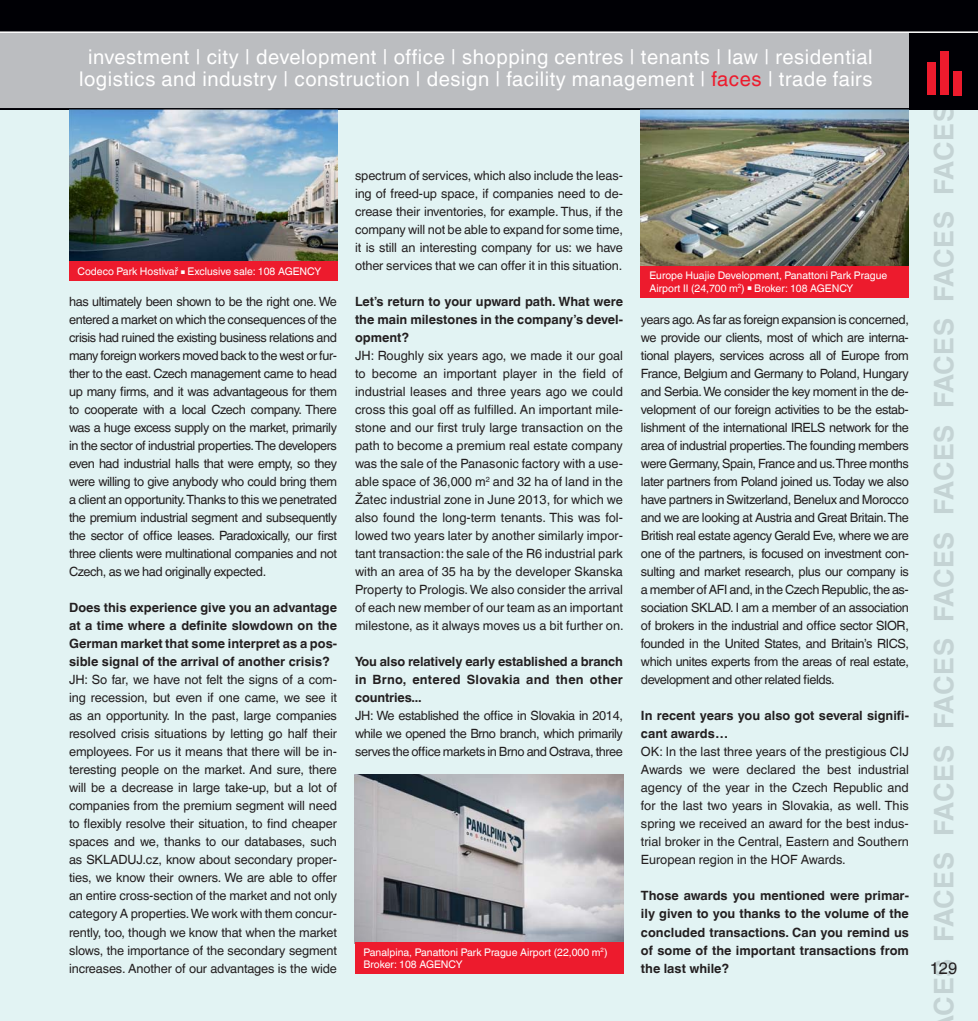
<style>
.page{position:relative;width:978px;height:1021px;background:#fff}
.page>*{position:absolute;margin:0;border:0;box-sizing:border-box;transform-origin:0 0}
.t1{font:700 27px "Helvetica World";letter-spacing:.02em;color:#c4d3d4}
.t2{font:20.25px/22.5px "Helvetica World";letter-spacing:.025em;color:#fff;text-align:center}
.t3{font:16.5px "Helvetica World";color:#231f20}
.t4{font:12.75px/18px "Helvetica World";letter-spacing:-.01em;color:#231f20;text-align:justify}
.t5{font:700 12.75px/18px "Helvetica World";color:#231f20;text-align:justify}
.t6{font:10.5px/12.1px "Helvetica World";color:#fff}
.s1{color:#ed1b2d}
.s2{font-size:5.25px}
</style>
<div class="page">
<div style="left:0;top:109px;width:978px;height:911px;background:#e2f3f3"></div>
<div style="left:0;top:32px;width:978px;height:77px;background:#000005"></div>
<div style="left:927px;top:63px;width:9px;height:32px;background:#ed1b2d"></div>
<div style="left:940px;top:51px;width:9px;height:44px;background:#ed1b2d"></div>
<div style="left:953px;top:71px;width:9px;height:24px;background:#ed1b2d"></div>
<div style="left:0;top:0;width:978px;height:32px;background:#000005"></div>
<div style="left:0;top:32px;width:909px;height:77px;background:#bbbdc0"></div>
<img style="left:641px;top:109px;width:268px;height:157px">
<div style="left:641px;top:266px;width:268px;height:32px;background:#ed1b2d"></div>
<img style="left:355px;top:774px;width:268px;height:168px">
<div style="left:355px;top:942px;width:268px;height:32px;background:#ed1b2d"></div>
<img style="left:69px;top:109px;width:268px;height:153px">
<div style="left:69px;top:262px;width:268px;height:19px;background:#ed1b2d"></div>
<hr style="left:0;top:108px;width:978px;height:1px;background:#000005">
<hr style="left:0;top:31px;width:978px;height:2px;background:#fff">
<h2 class="t2" style="left:79px;top:43px;width:795px">investment | city | development | office | shopping centres | tenants | law | residential logistics and industry | construction | design | facility management | <span class="s1">faces</span> | trade fairs</h2>
<p class="t6" style="left:78px;top:264px;width:245px">Codeco Park Hostivař <span class="s2">■</span> Exclusive sale: 108 AGENCY</p>
<p class="t4" style="left:69px;top:291px;width:269px">has ultimately been shown to be the right one. We entered a market on which the consequences of the crisis had ruined the existing business relations and many foreign workers moved back to the west or fur&shy;ther to the east. Czech management came to head up many firms, and it was advantageous for them to cooperate with a local Czech company. There was a huge excess supply on the market, primarily in the sector of industrial properties. The developers even had industrial halls that were empty, so they were willing to give anybody who could bring them a client an opportunity. Thanks to this we penetrated the premium industrial segment and subsequently the sector of office leases. Paradoxically, our first three clients were multinational companies and not Czech, as we had originally expected.</p>
<p class="t5" style="left:69px;top:597px;width:269px">Does this experience give you an advantage at a time where a definite slowdown on the German market that some interpret as a pos&shy;sible signal of the arrival of another crisis?</p>
<p class="t4" style="left:69px;top:669px;width:269px">JH: So far, we have not felt the signs of a com&shy;ing recession, but even if one came, we see it as an opportunity. In the past, large companies resolved crisis situations by letting go half their employees. For us it means that there will be in&shy;teresting people on the market. And sure, there will be a decrease in large take-up, but a lot of companies from the premium segment will need to flexibly resolve their situation, to find cheaper spaces and we, thanks to our databases, such as SKLADUJ.cz, know about secondary proper&shy;ties, we know their owners. We are able to offer an entire cross-section of the market and not only category A properties. We work with them concur&shy;rently, too, though we know that when the market slows, the importance of the secondary segment increases. Another of our advantages is the wide</p>
<p class="t4" style="left:355px;top:165px;width:269px">spectrum of services, which also include the leas&shy;ing of freed-up space, if companies need to de&shy;crease their inventories, for example. Thus, if the company will not be able to expand for some time, it is still an interesting company for us: we have other services that we can offer it in this situation.</p>
<p class="t5" style="left:355px;top:291px;width:269px">Let’s return to your upward path. What were the main milestones in the company’s devel&shy;opment?</p>
<p class="t4" style="left:355px;top:345px;width:270px">JH: Roughly six years ago, we made it our goal to become an important player in the field of industrial leases and three years ago we could cross this goal off as fulfilled. An important mile&shy;stone and our first truly large transaction on the path to become a premium real estate company was the sale of the Panasonic factory with a use&shy;able space of 36,000 m<sup>2</sup> and 32 ha of land in the Žatec industrial zone in June 2013, for which we also found the long-term tenants. This was fol&shy;lowed two years later by another similarly impor&shy;tant transaction: the sale of the R6 industrial park with an area of 35 ha by the developer Skanska Property to Prologis. We also consider the arrival of each new member of our team as an important milestone, as it always moves us a bit further on.</p>
<p class="t5" style="left:355px;top:651px;width:269px">You also relatively early established a branch in Brno, entered Slovakia and then other countries...</p>
<p class="t4" style="left:355px;top:705px;width:269px">JH: We established the office in Slovakia in 2014, while we opened the Brno branch, which primarily serves the office markets in Brno and Ostrava, three</p>
<p class="t6" style="left:363px;top:945px;width:245px">Panalpina, Panattoni Park Prague Airport (22,000 m<sup>2</sup>)<br>Broker: 108 AGENCY</p>
<p class="t6" style="left:649px;top:268px;width:239px">Europe Huajie Development, Panattoni Park Prague<br>Airport II (24,700 m<sup>2</sup>) <span class="s2">■</span> Broker: 108 AGENCY</p>
<p class="t4" style="left:641px;top:309px;width:269px">years ago. As far as foreign expansion is concerned, we provide our clients, most of which are interna&shy;tional players, services across all of Europe from France, Belgium and Germany to Poland, Hungary and Serbia. We consider the key moment in the de&shy;velopment of our foreign activities to be the estab&shy;lishment of the international IRELS network for the area of industrial properties. The founding members were Germany, Spain, France and us. Three months later partners from Poland joined us. Today we also have partners in Switzerland, Benelux and Morocco and we are looking at Austria and Great Britain. The British real estate agency Gerald Eve, where we are one of the partners, is focused on investment con&shy;sulting and market research, plus our company is a member of AFI and, in the Czech Republic, the as&shy;sociation SKLAD. I am a member of an association of brokers in the industrial and office sector SIOR, founded in the United States, and Britain’s RICS, which unites experts from the areas of real estate, development and other related fields.</p>
<p class="t5" style="left:641px;top:705px;width:269px">In recent years you also got several signifi&shy;cant awards…</p>
<p class="t4" style="left:641px;top:741px;width:269px">OK: In the last three years of the prestigious CIJ Awards we were declared the best industrial agency of the year in the Czech Republic and for the last two years in Slovakia, as well. This spring we received an award for the best indus&shy;trial broker in the Central, Eastern and Southern European region in the HOF Awards.</p>
<p class="t5" style="left:641px;top:885px;width:269px">Those awards you mentioned were primar&shy;ily given to you thanks to the volume of the concluded transactions. Can you remind us of some of the important transactions from the last while?</p>
<h1 class="t1" style="left:922px;top:1015px;width:912px;rotate:-90deg">CES FACES FACES FACES FACES FACES FACES FACES FACES</h1>
<p class="t3" style="left:930px;top:954px;width:29px">129</p>
</div>
